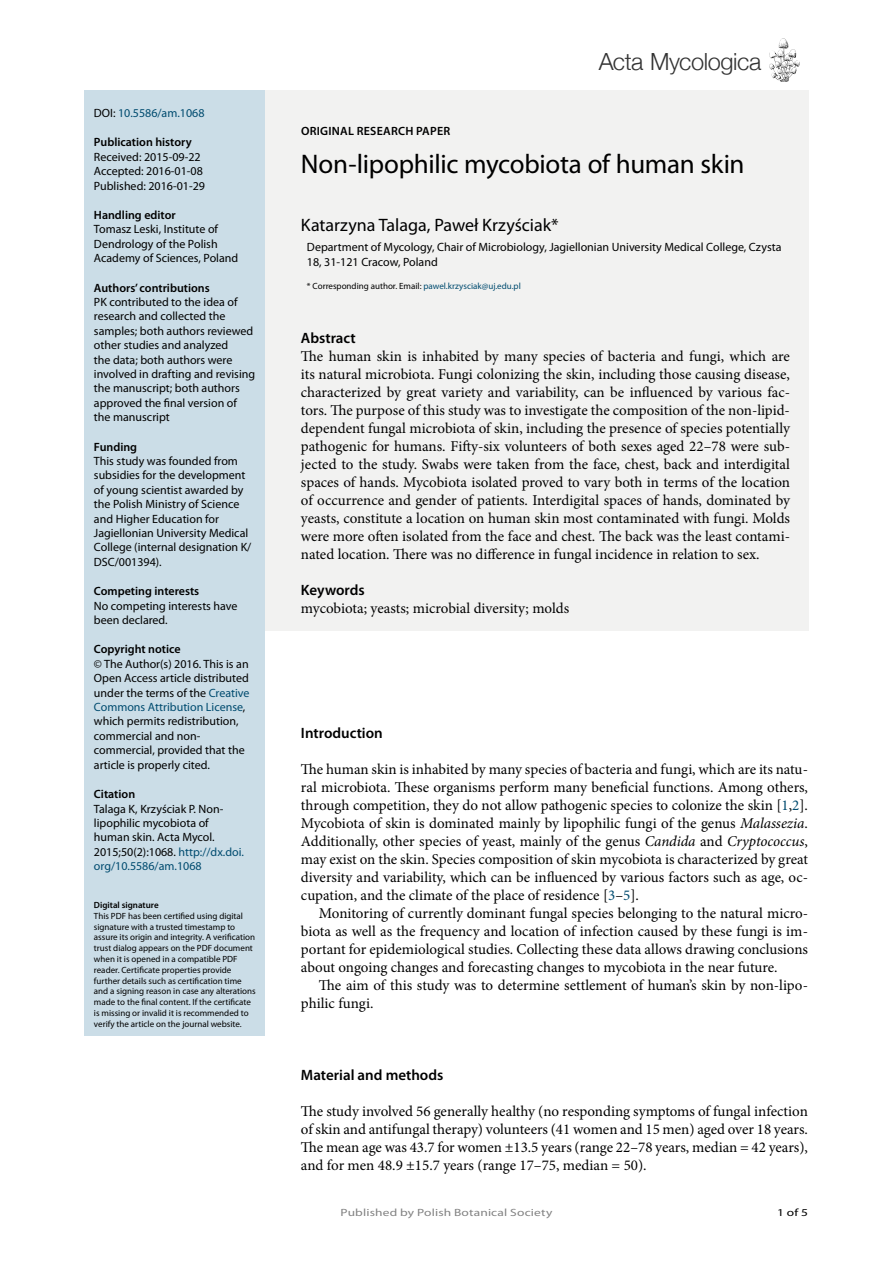
<style>
.page{position:relative;width:893px;height:1263px;background:#fff}
.page>*{position:absolute;margin:0;border:0;box-sizing:border-box;transform-origin:0 0}
.t1{font:27px "Myriad Pro";letter-spacing:-.01em;color:#000}
.t2{font:300 23.55px "Helvetica Neue";letter-spacing:-.02em;color:#333}
.Authors{font:18px "Myriad Pro";color:#000}
.Body_text{font:15px/18px "Minion Pro";color:#000;text-align:justify}
.Body_text___first_li{font:15px/18px "Minion Pro";letter-spacing:-.005em;color:#000;text-align:justify}
.t3{font:600 15px "Myriad Pro";color:#000}
.Body_text-2{font:12px/14.4px "Myriad Pro";color:#000}
.Affiliations{font:12px/14.4px "Myriad Pro";color:#000}
.Article_type{font:600 12px "Myriad Pro";color:#000}
.Article_type-2{font:600 12px "Myriad Pro";letter-spacing:.02em;color:#000}
.Body_text-3{font:12px "Myriad Pro";color:#004b6f}
.t4{font:10.5px "Myriad Pro";letter-spacing:.01em;color:#828282;scale:1.28 1}
.Number{font:10.5px "Myriad Pro";color:#000;scale:1.28 1}
.Body_text-4{font:9px/10.8px "Myriad Pro";color:#000}
.Corresponding_author{font:9px "Myriad Pro";color:#000}
.t5{font:600 9px "Myriad Pro";color:#000}
.s1{color:#000}
.s2{color:#004b6f}
.s3{font-style:italic}
</style>
<div class="page">
<svg style="left:769px;top:38px;width:31px;height:44px"></svg>
<div style="left:265px;top:90px;width:543px;height:541px;background:#f2f2f1"></div>
<div style="left:85px;top:90px;width:180px;height:946px;background:#cbdde7"></div>
<p class="Body_text-3" style="left:94px;top:106px;width:112px"><span class="s1">DOI:</span> 10.5586/am.1068</p>
<p class="Article_type" style="left:94px;top:135px;width:99px">Publication history</p>
<p class="Body_text-2" style="left:94px;top:149px;width:108px">Received: 2015-09-22</p>
<p class="Body_text-2" style="left:94px;top:164px;width:110px">Accepted: 2016-01-08</p>
<p class="Body_text-2" style="left:94px;top:178px;width:113px">Published: 2016-01-29</p>
<p class="Article_type" style="left:94px;top:207px;width:83px">Handling editor</p>
<p class="Body_text-2" style="left:94px;top:222px;width:146px">Tomasz Leski, Institute of<br>Dendrology of the Polish<br>Academy of Sciences, Poland</p>
<p class="Article_type" style="left:94px;top:280px;width:117px">Authors’ contributions</p>
<p class="Body_text-2" style="left:94px;top:295px;width:163px">PK contributed to the idea of research and collected the samples; both authors reviewed other studies and analyzed<br>the data; both authors were involved in drafting and revising the manuscript; both authors approved the final version of the manuscript</p>
<p class="Article_type" style="left:94px;top:439px;width:45px">Funding</p>
<p class="Body_text-2" style="left:94px;top:454px;width:159px">This study was founded from subsidies for the development of young scientist awarded by the Polish Ministry of Science and Higher Education for<br>Jagiellonian University Medical<br>College (internal designation K/<br>DSC/001394).</p>
<p class="Article_type" style="left:94px;top:584px;width:107px">Competing interests</p>
<p class="Body_text-2" style="left:94px;top:598px;width:145px">No competing interests have been declared.</p>
<p class="Article_type" style="left:94px;top:642px;width:88px">Copyright notice</p>
<p class="Body_text-2" style="left:94px;top:656px;width:157px">© The Author(s) 2016. This is an<br>Open Access article distributed under the terms of the <span class="s2">Creative<br>Commons Attribution License</span>, which permits redistribution, commercial and non&shy;commercial, provided that the article is properly cited.</p>
<p class="Article_type" style="left:94px;top:786px;width:43px">Citation</p>
<p class="Body_text-2" style="left:94px;top:801px;width:152px">Talaga K, Krzyściak P. Non&shy;lipophilic mycobiota of human skin. Acta Mycol.<br>2015;50(2):1068. <span class="s2">http://dx.doi. org/10.5586/am.1068</span></p>
<p class="t5" style="left:94px;top:899px;width:66px">Digital signature</p>
<p class="Body_text-4" style="left:94px;top:910px;width:163px">This PDF has been certified using digital signature with a trusted timestamp to assure its origin and integrity. A verification trust dialog appears on the PDF document when it is opened in a compatible PDF reader. Certificate properties provide further details such as certification time and a signing reason in case any alterations made to the final content. If the certificate is missing or invalid it is recommended to verify the article on the journal website.</p>
<h2 class="t2" style="left:599px;top:43px;width:164px">Acta Mycologica</h2>
<p class="Article_type-2" style="left:301px;top:123px;width:151px">ORIGINAL RESEARCH PAPER</p>
<p class="t1" style="left:301px;top:148px;width:445px">Non-lipophilic mycobiota of human skin</p>
<p class="Authors" style="left:301px;top:214px;width:259px">Katarzyna Talaga, Paweł Krzyściak*</p>
<p class="Affiliations" style="left:307px;top:240px;width:476px">Department of Mycology, Chair of Microbiology, Jagiellonian University Medical College, Czysta<br>18, 31-121 Cracow, Poland</p>
<p class="Corresponding_author" style="left:307px;top:280px;width:215px">* Corresponding author. Email: <span class="s2">pawel.krzysciak@uj.edu.pl</span></p>
<p class="t3" style="left:301px;top:328px;width:56px">Abstract</p>
<p class="Body_text" style="left:301px;top:347px;width:491px">The human skin is inhabited by many species of bacteria and fungi, which are its natural microbiota. Fungi colonizing the skin, including those causing disease, characterized by great variety and variability, can be influenced by various fac&shy;tors. The purpose of this study was to investigate the composition of the non-lipid&shy;dependent fungal microbiota of skin, including the presence of species potentially pathogenic for humans. Fifty-six volunteers of both sexes aged 22–78 were sub&shy;jected to the study. Swabs were taken from the face, chest, back and interdigital spaces of hands. Mycobiota isolated proved to vary both in terms of the location of occurrence and gender of patients. Interdigital spaces of hands, dominated by yeasts, constitute a location on human skin most contaminated with fungi. Molds were more often isolated from the face and chest. The back was the least contami&shy;nated location. There was no difference in fungal incidence in relation to sex.</p>
<p class="t3" style="left:301px;top:580px;width:65px">Keywords</p>
<p class="Body_text" style="left:301px;top:599px;width:270px">mycobiota; yeasts; microbial diversity; molds</p>
<p class="t3" style="left:301px;top:723px;width:83px">Introduction</p>
<p class="Body_text" style="left:301px;top:760px;width:509px">The human skin is inhabited by many species of bacteria and fungi, which are its natu&shy;ral microbiota. These organisms perform many beneficial functions. Among others, through competition, they do not allow pathogenic species to colonize the skin [<span class="s2">1</span>,<span class="s2">2</span>].<br>Mycobiota of skin is dominated mainly by lipophilic fungi of the genus <span class="s3">Malassezia</span>.<br>Additionally, other species of yeast, mainly of the genus <span class="s3">Candida</span> and <span class="s3">Cryptococcus</span>, may exist on the skin. Species composition of skin mycobiota is characterized by great diversity and variability, which can be influenced by various factors such as age, oc&shy;cupation, and the climate of the place of residence [<span class="s2">3</span>–<span class="s2">5</span>].</p>
<p class="Body_text___first_li" style="left:301px;top:904px;width:508px;text-indent:18px">Monitoring of currently dominant fungal species belonging to the natural micro&shy;biota as well as the frequency and location of infection caused by these fungi is im&shy;portant for epidemiological studies. Collecting these data allows drawing conclusions about ongoing changes and forecasting changes to mycobiota in the near future.</p>
<p class="Body_text___first_li" style="left:301px;top:976px;width:508px;text-indent:18px">The aim of this study was to determine settlement of human’s skin by non-lipo&shy;philic fungi.</p>
<p class="t3" style="left:301px;top:1065px;width:144px">Material and methods</p>
<p class="Body_text" style="left:301px;top:1102px;width:508px">The study involved 56 generally healthy (no responding symptoms of fungal infection of skin and antifungal therapy) volunteers (41 women and 15 men) aged over 18 years.<br>The mean age was 43.7 for women ±13.5 years (range 22–78 years, median = 42 years), and for men 48.9 ±15.7 years (range 17–75, median = 50).</p>
<p class="t4" style="left:341px;top:1205px;width:167px">Published by Polish Botanical Society</p>
<p class="Number" style="left:777px;top:1205px;width:26px">1 of 5</p>
</div>
